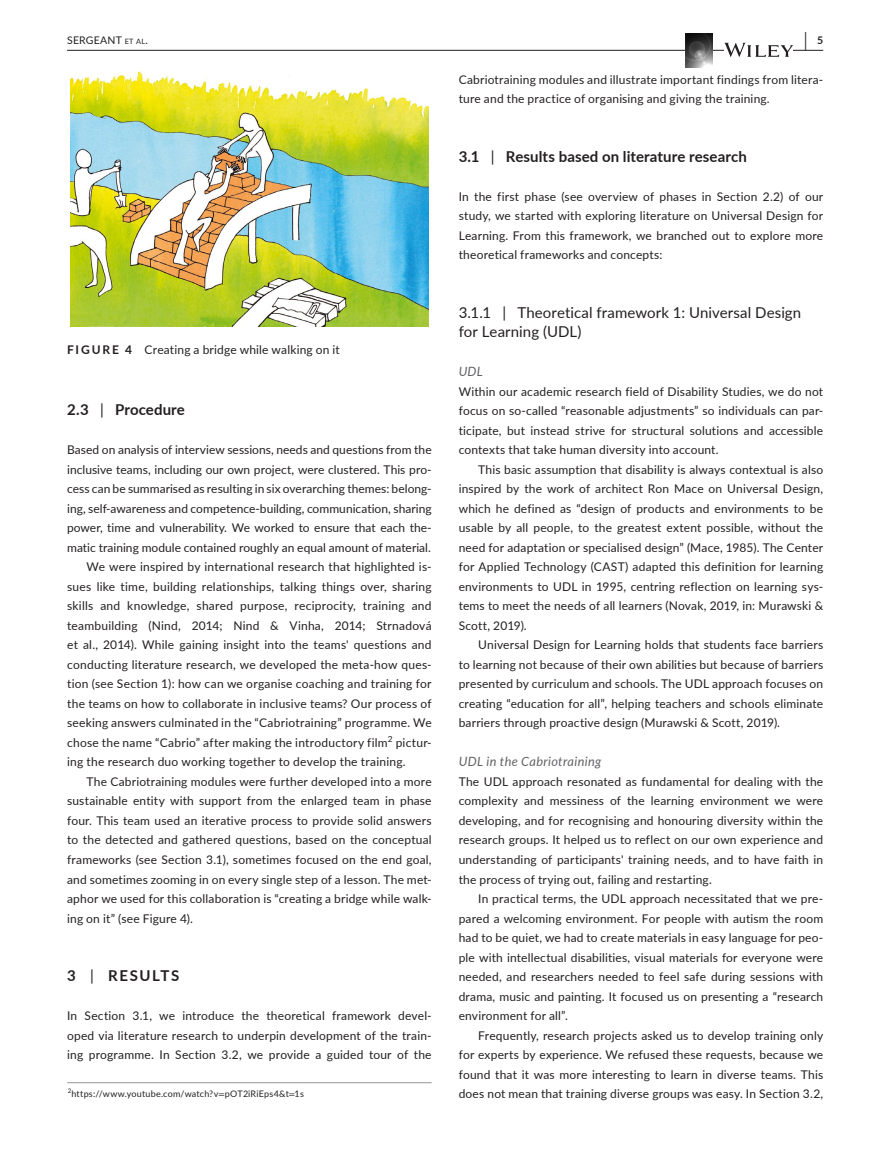
<style>
.page{position:relative;width:893px;height:1174px;background:#fff}
.page>*{position:absolute;margin:0;border:0;box-sizing:border-box;transform-origin:0 0}
.t1{font:700 19.5px "Lato";color:#231f20;scale:.48 1}
.t2{font:15px/19.5px "Lato";letter-spacing:.005em;color:#231f20}
.t3{font:700 15px "Lato";letter-spacing:.005em;color:#231f20}
.t4{font:700 15px "Lato";letter-spacing:.105em;color:#231f20}
.t5{font:italic 12.75px "Lato";letter-spacing:.025em;color:#636366}
.t6{font:12px/19.5px "Lato";letter-spacing:.015em;color:#231f20;text-align:justify}
.t7{font:10.5px "Lato";letter-spacing:.02em;color:#231f20}
.t8{font:700 10.5px "Lato";color:#231f20}
.t9{font:9px "Lato";letter-spacing:.02em;color:#231f20}
.t10{font:8.4px "Lato";color:#231f20}
.s1{font-size:7.35px}
.s2{font-weight:700}
.s3{font-weight:400}
.s4{font-family:"STIX"}
</style>
<div class="page">
<hr style="left:67px;top:50px;width:756px;height:1px;background:#231f20">
<img style="left:686px;top:33px;width:26px;height:34px">
<svg style="left:724px;top:43px;width:69px;height:14px"></svg>
<hr style="left:67px;top:1082px;width:365px;height:1px;background:#939598">
<div style="left:67px;top:72px;width:365px;height:255px;background:linear-gradient(to bottom,#fff,#fff)"></div>
<img style="left:71px;top:72px;width:357px;height:255px">
<h1 class="t1" style="left:804px;top:25px;width:7px">|</h1>
<p class="t7" style="left:67px;top:33px;width:82px">SERGEANT <span class="s1">et al</span>.</p>
<p class="t8" style="left:817px;top:33px;width:8px">5</p>
<p class="t6" style="left:459px;top:69px;width:366px">Cabriotraining modules and illustrate important findings from litera&shy;ture and the practice of organising and giving the training.</p>
<p class="t6" style="left:67px;top:339px;width:274px"><span class="s2">FIGURE 4</span> Creating a bridge while walking on it</p>
<p class="t3" style="left:67px;top:399px;width:119px">2.3 <span class="s3">|</span> Procedure</p>
<p class="t6" style="left:67px;top:440px;width:366px">Based on analysis of interview sessions, needs and questions from the</p>
<p class="t6" style="left:67px;top:459px;width:366px">inclusive teams, including our own project, were clustered. This pro-</p>
<p class="t6" style="left:67px;top:479px;width:366px">cess can be summarised as resulting in six overarching themes: belong-</p>
<p class="t6" style="left:67px;top:498px;width:366px">ing, self-awareness and competence-building, communication, sharing</p>
<p class="t6" style="left:67px;top:518px;width:366px">power, time and vulnerability. We worked to ensure that each the-</p>
<p class="t6" style="left:67px;top:537px;width:365px">matic training module contained roughly an equal amount of material.</p>
<p class="t6" style="left:87px;top:557px;width:346px">We were inspired by international research that highlighted is-</p>
<p class="t6" style="left:67px;top:576px;width:366px">sues like time, building relationships, talking things over, sharing</p>
<p class="t6" style="left:67px;top:596px;width:366px">skills and knowledge, shared purpose, reciprocity, training and</p>
<p class="t6" style="left:67px;top:615px;width:366px">teambuilding (Nind, 2014; Nind &amp; Vinha, 2014; Strnadová</p>
<p class="t6" style="left:67px;top:635px;width:366px">et al., 2014). While gaining insight into the teams' questions and</p>
<p class="t6" style="left:67px;top:654px;width:366px">conducting literature research, we developed the meta-how ques-</p>
<p class="t6" style="left:67px;top:674px;width:366px">tion (see Section 1): how can we organise coaching and training for</p>
<p class="t6" style="left:67px;top:693px;width:366px">the teams on how to collaborate in inclusive teams? Our process of</p>
<p class="t6" style="left:67px;top:713px;width:366px">seeking answers culminated in the “Cabriotraining” programme. We</p>
<p class="t6" style="left:67px;top:732px;width:322px">chose the name “Cabrio” after making the introductory film</p>
<p class="t10" style="left:388px;top:732px;width:6px">2</p>
<p class="t6" style="left:67px;top:732px;width:366px;text-indent:329px">pictur&shy;ing the research duo working together to develop the training.</p>
<p class="t6" style="left:67px;top:771px;width:366px;text-indent:20px">The Cabriotraining modules were further developed into a more sustainable entity with support from the enlarged team in phase four. This team used an iterative process to provide solid answers to the detected and gathered questions, based on the conceptual frameworks (see Section 3.1), sometimes focused on the end goal, and sometimes zooming in on every single step of a lesson. The met&shy;aphor we used for this collaboration is “creating a bridge while walk&shy;ing on it” (see Figure 4).</p>
<p class="t4" style="left:67px;top:964px;width:114px">3 <span class="s3">|</span> RESULTS</p>
<p class="t6" style="left:67px;top:1005px;width:366px">In Section 3.1, we introduce the theoretical framework devel&shy;oped via literature research to underpin development of the train&shy;ing programme. In Section 3.2, we provide a guided tour of the</p>
<p class="t9" style="left:68px;top:1086px;width:238px"><sup>2</sup>https://www.youtube.com/watch?v<span class="s4">=</span>pOT2iRiEps4&amp;t<span class="s4">=</span>1s</p>
<p class="t3" style="left:459px;top:145px;width:290px">3.1 <span class="s3">|</span> Results based on literature research</p>
<p class="t6" style="left:459px;top:186px;width:366px">In the first phase (see overview of phases in Section 2.2) of our study, we started with exploring literature on Universal Design for Learning. From this framework, we branched out to explore more theoretical frameworks and concepts:</p>
<p class="t2" style="left:459px;top:302px;width:344px">3.1.1 | Theoretical framework 1: Universal Design for Learning (UDL)</p>
<p class="t5" style="left:459px;top:362px;width:26px">UDL</p>
<p class="t6" style="left:459px;top:381px;width:366px">Within our academic research field of Disability Studies, we do not focus on so-called “reasonable adjustments” so individuals can par&shy;ticipate, but instead strive for structural solutions and accessible contexts that take human diversity into account.</p>
<p class="t6" style="left:459px;top:459px;width:366px;text-indent:20px">This basic assumption that disability is always contextual is also inspired by the work of architect Ron Mace on Universal Design, which he defined as “design of products and environments to be usable by all people, to the greatest extent possible, without the need for adaptation or specialised design” (Mace, 1985). The Center for Applied Technology (CAST) adapted this definition for learning environments to UDL in 1995, centring reflection on learning sys&shy;tems to meet the needs of all learners (Novak, 2019, in: Murawski &amp; Scott, 2019).</p>
<p class="t6" style="left:459px;top:635px;width:366px;text-indent:20px">Universal Design for Learning holds that students face barriers to learning not because of their own abilities but because of barriers presented by curriculum and schools. The UDL approach focuses on creating “education for all”, helping teachers and schools eliminate barriers through proactive design (Murawski &amp; Scott, 2019).</p>
<p class="t5" style="left:459px;top:752px;width:144px">UDL in the Cabriotraining</p>
<p class="t6" style="left:459px;top:771px;width:366px">The UDL approach resonated as fundamental for dealing with the complexity and messiness of the learning environment we were developing, and for recognising and honouring diversity within the research groups. It helped us to reflect on our own experience and understanding of participants' training needs, and to have faith in the process of trying out, failing and restarting.</p>
<p class="t6" style="left:459px;top:888px;width:366px;text-indent:20px">In practical terms, the UDL approach necessitated that we pre&shy;pared a welcoming environment. For people with autism the room had to be quiet, we had to create materials in easy language for peo&shy;ple with intellectual disabilities, visual materials for everyone were needed, and researchers needed to feel safe during sessions with drama, music and painting. It focused us on presenting a “research environment for all”.</p>
<p class="t6" style="left:459px;top:1025px;width:366px;text-indent:20px">Frequently, research projects asked us to develop training only for experts by experience. We refused these requests, because we found that it was more interesting to learn in diverse teams. This does not mean that training diverse groups was easy. In Section 3.2,</p>
</div>
